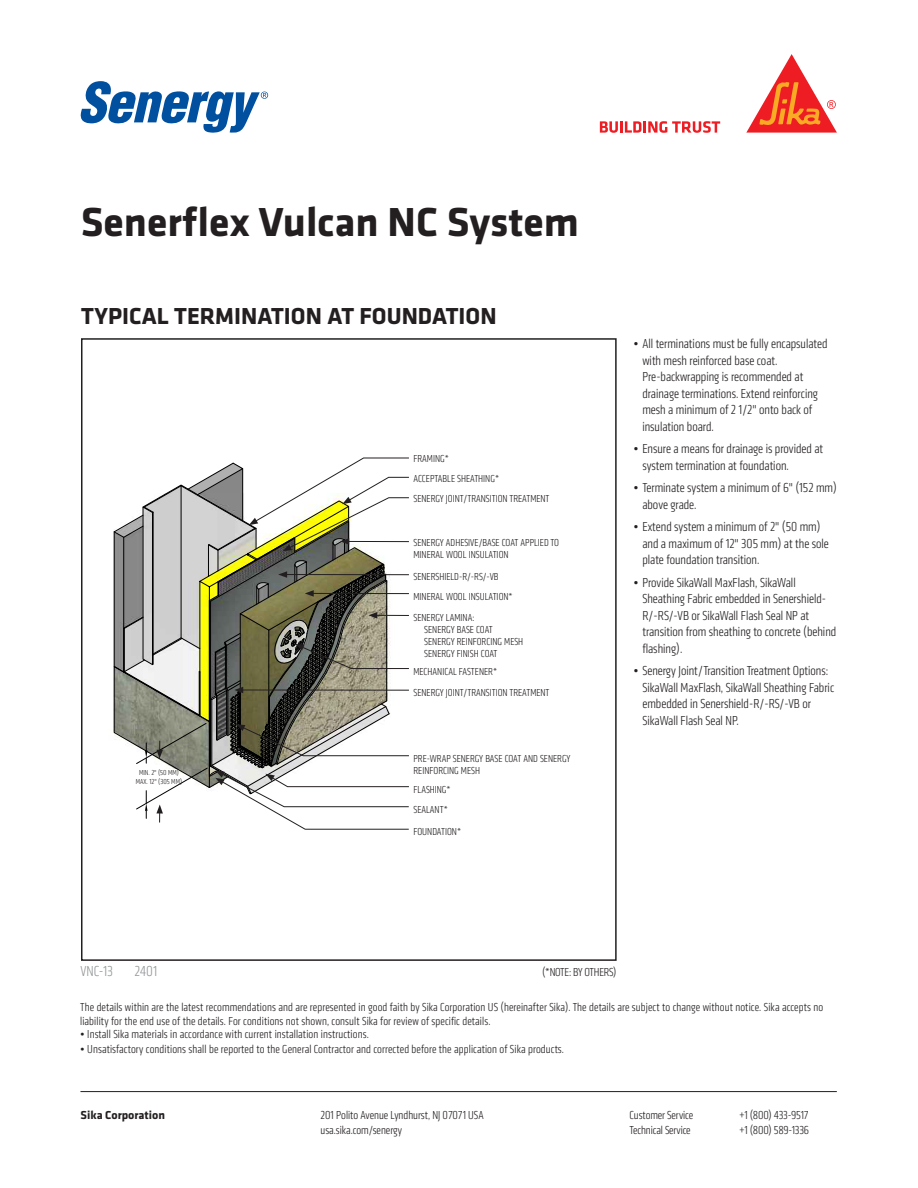
<style>
.page{position:relative;width:918px;height:1188px;background:#fff}
.page>*{position:absolute;margin:0;border:0;box-sizing:border-box;transform-origin:0 0}
.t1{font:700 42px "Klavika";color:#231f20}
.Detail_Product_Descr{font:700 24px "Klavika";color:#231f20}
.Detail_Number{font:300 condensed 15px "Klavika";color:#939598}
.Bulleted_List{font:300 condensed 13.5px/16.5px "Klavika";color:#231f20}
.t2{font:300 condensed 12px/13.5px "Klavika";letter-spacing:.01em;color:#231f20}
.t3{font:300 condensed 12px "Klavika";letter-spacing:-.015em;color:#231f20}
.t4{font:300 condensed 12px "Klavika";letter-spacing:-.02em;color:#231f20}
.t5{font:700 12px "Klavika";color:#231f20}
.Leader_Notes{font:300 condensed 10.5px/12px "Klavika";color:#231f20}
.Leader_Notes-2{font:300 condensed 7.5px "Klavika";color:#231f20}
</style>
<div class="page">
<div style="left:81px;top:338px;width:536px;height:623px;border:2px solid #231f20"></div>
<svg style="left:600px;top:121px;width:120px;height:12px"></svg>
<svg style="left:746px;top:54px;width:91px;height:79px"></svg>
<svg style="left:81px;top:81px;width:187px;height:52px"></svg>
<hr style="left:80px;top:1091px;width:757px;height:1px;background:#231f20">
<svg style="left:114px;top:458px;width:295px;height:372px"></svg>
<h1 class="t1" style="left:81px;top:191px;width:500px">Senerflex Vulcan NC System</h1>
<p class="Detail_Product_Descr" style="left:81px;top:298px;width:417px">TYPICAL TERMINATION AT FOUNDATION</p>
<p class="Leader_Notes-2" style="left:139px;top:768px;width:41px">MIN. 2" (50 MM)</p>
<p class="Leader_Notes-2" style="left:136px;top:777px;width:48px">MAX. 12" (305 MM)</p>
<p class="Leader_Notes" style="left:414px;top:452px;width:37px">FRAMING*</p>
<p class="Leader_Notes" style="left:414px;top:472px;width:87px">ACCEPTABLE SHEATHING*</p>
<p class="Leader_Notes" style="left:414px;top:493px;width:138px">SENERGY JOINT/TRANSITION TREATMENT</p>
<p class="Leader_Notes" style="left:414px;top:536px;width:147px">SENERGY ADHESIVE/BASE COAT APPLIED TO<br>MINERAL WOOL INSULATION</p>
<p class="Leader_Notes" style="left:414px;top:571px;width:87px">SENERSHIELD-R/-RS/-VB</p>
<p class="Leader_Notes" style="left:414px;top:590px;width:101px">MINERAL WOOL INSULATION*</p>
<p class="Leader_Notes" style="left:424px;top:612px;width:100px;text-indent:-11px">SENERGY LAMINA:<br>SENERGY BASE COAT<br>SENERGY REINFORCING MESH<br>SENERGY FINISH COAT</p>
<p class="Leader_Notes" style="left:414px;top:665px;width:85px">MECHANICAL FASTENER*</p>
<p class="Leader_Notes" style="left:414px;top:686px;width:138px">SENERGY JOINT/TRANSITION TREATMENT</p>
<p class="Leader_Notes" style="left:414px;top:752px;width:158px">PRE-WRAP SENERGY BASE COAT AND SENERGY<br>REINFORCING MESH</p>
<p class="Leader_Notes" style="left:414px;top:784px;width:39px">FLASHING*</p>
<p class="Leader_Notes" style="left:414px;top:803px;width:36px">SEALANT*</p>
<p class="Leader_Notes" style="left:414px;top:826px;width:49px">FOUNDATION*</p>
<p class="Bulleted_List" style="left:642px;top:336px;width:187px;text-indent:-9px">• All terminations must be fully encapsulated with mesh reinforced base coat.<br>Pre-backwrapping is recommended at drainage terminations. Extend reinforcing mesh a minimum of 2 1/2" onto back of insulation board.</p>
<p class="Bulleted_List" style="left:642px;top:441px;width:182px;text-indent:-9px">• Ensure a means for drainage is provided at system termination at foundation.</p>
<p class="Bulleted_List" style="left:642px;top:480px;width:196px;text-indent:-9px">• Terminate system a minimum of 6" (152 mm) above grade.</p>
<p class="Bulleted_List" style="left:642px;top:519px;width:188px;text-indent:-9px">• Extend system a minimum of 2" (50 mm) and a maximum of 12" 305 mm) at the sole plate foundation transition.</p>
<p class="Bulleted_List" style="left:642px;top:574px;width:195px;text-indent:-9px">• Provide SikaWall MaxFlash, SikaWall Sheathing Fabric embedded in Senershield-R/-RS/-VB or SikaWall Flash Seal NP at transition from sheathing to concrete (behind flashing).</p>
<p class="Bulleted_List" style="left:642px;top:663px;width:193px;text-indent:-9px">• Senergy Joint/Transition Treatment Options:<br>SikaWall MaxFlash, SikaWall Sheathing Fabric embedded in Senershield-R/-RS/-VB or SikaWall Flash Seal NP.</p>
<p class="Detail_Number" style="left:80px;top:963px;width:34px">VNC-13</p>
<p class="Detail_Number" style="left:134px;top:963px;width:24px">2401</p>
<p class="t4" style="left:542px;top:966px;width:76px">(*NOTE: BY OTHERS)</p>
<p class="t2" style="left:80px;top:1001px;width:745px">The details within are the latest recommendations and are represented in good faith by Sika Corporation US (hereinafter Sika). The details are subject to change without notice. Sika accepts no liability for the end use of the details. For conditions not shown, consult Sika for review of specific details.</p>
<p class="t2" style="left:80px;top:1028px;width:290px">• Install Sika materials in accordance with current installation instructions.</p>
<p class="t2" style="left:80px;top:1043px;width:485px">• Unsatisfactory conditions shall be reported to the General Contractor and corrected before the application of Sika products.</p>
<p class="t5" style="left:81px;top:1106px;width:86px">Sika Corporation</p>
<p class="t2" style="left:321px;top:1108px;width:165px">201 Polito Avenue Lyndhurst, NJ 07071 USA</p>
<p class="t2" style="left:630px;top:1108px;width:65px">Customer Service</p>
<p class="t3" style="left:739px;top:1108px;width:71px">+1 (800) 433-9517</p>
<p class="t2" style="left:321px;top:1123px;width:83px">usa.sika.com/senergy</p>
<p class="t2" style="left:630px;top:1123px;width:63px">Technical Service</p>
<p class="t3" style="left:739px;top:1123px;width:71px">+1 (800) 589-1336</p>
</div>
